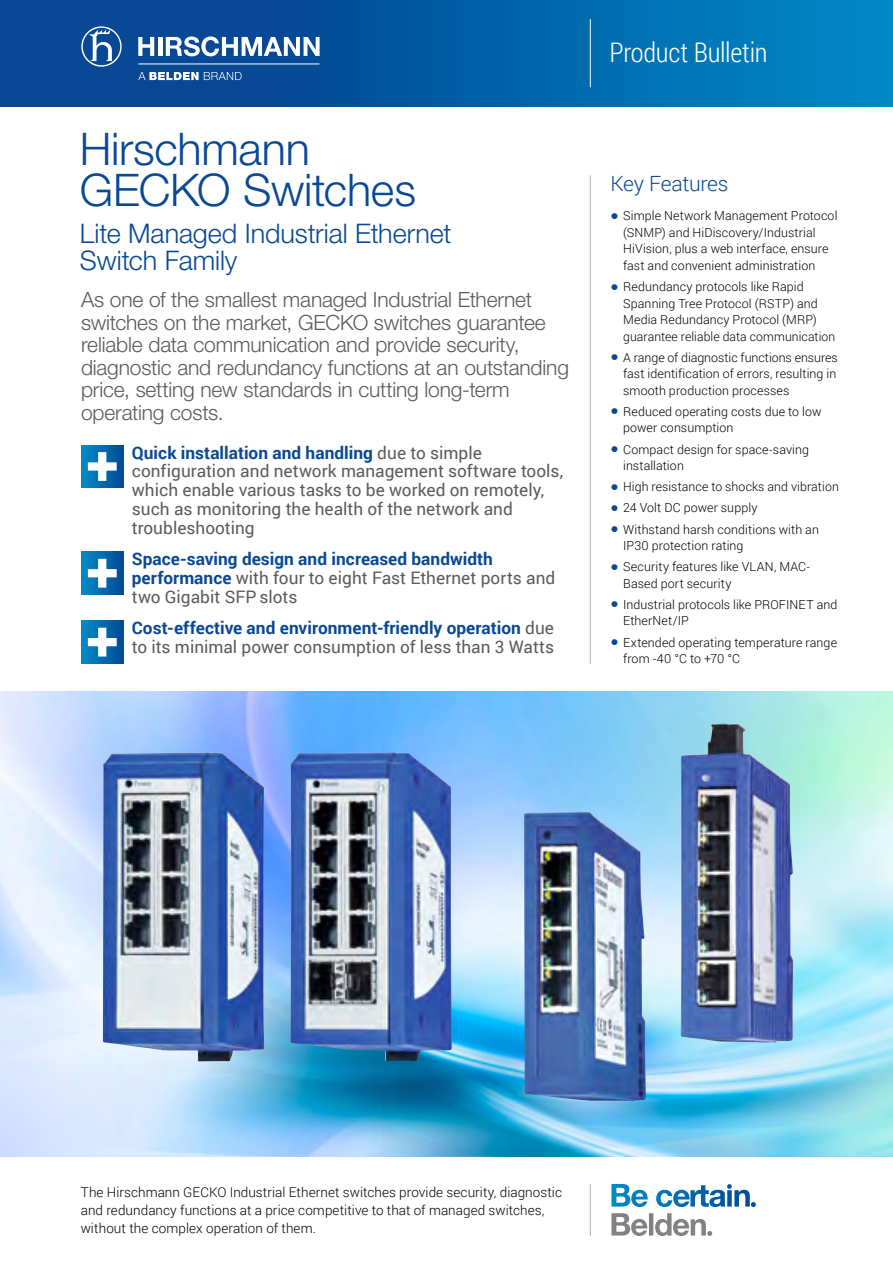
<style>
.page{position:relative;width:893px;height:1263px;background:#fff}
.page>*{position:absolute;margin:0;border:0;box-sizing:border-box;transform-origin:0 0}
.t1{font:300 45px/40.5px "Helvetica Neue LT Std";letter-spacing:-.005em;color:#094894}
.t2{font:300 27px/27px "Helvetica Neue LT Std";letter-spacing:-.005em;color:#094894}
.t3{font:300 27px "Roboto Condensed";letter-spacing:-.01em;color:#fff}
.t4{font:300 21px/22.5px "Helvetica Neue LT Std";letter-spacing:-.01em;color:#5b5b5a}
.t5{font:300 21px "Roboto";letter-spacing:-.01em;color:#094894}
.t6{font:17.25px/18.8px "Roboto";color:#5b5b5a}
.t7{font:300 13.5px/18px "Roboto";letter-spacing:.005em;color:#000}
.t8{font:300 12.45px/16.5px "Roboto";letter-spacing:.005em;color:#000}
.s1{font-weight:700;color:#094894}
.s2{font-family:"Helvetica Neue LT Std";font-weight:500;font-size:16.5px;color:#094894}
</style>
<div class="page">
<hr style="left:590px;top:1184px;width:1px;height:52px;background:#afb0b0">
<svg style="left:611px;top:1184px;width:145px;height:23px"></svg>
<svg style="left:611px;top:1213px;width:101px;height:23px"></svg>
<div style="left:0;top:0;width:893px;height:106px;background:linear-gradient(to right,#0a3a89,#0085c2)"></div>
<hr style="left:590px;top:19px;width:1px;height:68px;background:#fff">
<svg style="left:138px;top:72px;width:104px;height:8px"></svg>
<svg style="left:138px;top:37px;width:16px;height:19px"></svg>
<hr style="left:158px;top:37px;width:4px;height:19px;background:#fff">
<svg style="left:81px;top:26px;width:41px;height:41px;background:#4675ae"></svg>
<svg style="left:166px;top:36px;width:154px;height:20px"></svg>
<hr style="left:138px;top:64px;width:181px;height:1px;background:#fff">
<hr style="left:590px;top:175px;width:1px;height:489px;background:#afb0b0">
<div style="left:81px;top:445px;width:43px;height:43px;background:linear-gradient(to right,#008dc8,#014a94)"></div>
<svg style="left:86px;top:451px;width:32px;height:31px"></svg>
<div style="left:81px;top:552px;width:43px;height:42px;background:linear-gradient(to right,#008dc8,#014a94)"></div>
<svg style="left:86px;top:557px;width:32px;height:32px"></svg>
<div style="left:81px;top:621px;width:43px;height:42px;background:linear-gradient(to right,#008dc8,#014a94)"></div>
<svg style="left:86px;top:626px;width:32px;height:32px"></svg>
<img style="left:0;top:691px;width:893px;height:466px">
<img style="left:103px;top:752px;width:161px;height:309px">
<img style="left:290px;top:752px;width:162px;height:309px">
<img style="left:524px;top:811px;width:122px;height:290px">
<img style="left:681px;top:724px;width:112px;height:318px">
<h1 class="t1" style="left:80px;top:128px;width:338px">Hirschmann<br>GECKO Switches</h1>
<h2 class="t2" style="left:80px;top:219px;width:373px">Lite Managed Industrial Ethernet<br>Switch Family</h2>
<p class="t4" style="left:81px;top:288px;width:489px">As one of the smallest managed Industrial Ethernet switches on the market, GECKO switches guarantee reliable data communication and provide security, diagnostic and redundancy functions at an outstanding price, setting new standards in cutting long-term operating costs.</p>
<h3 class="t6" style="left:132px;top:442px;width:433px"><span class="s1">Quick installation and handling</span> due to simple configuration and network management software tools, which enable various tasks to be worked on remotely, such as monitoring the health of the network and troubleshooting</h3>
<h3 class="t6" style="left:132px;top:549px;width:425px"><span class="s1">Space-saving design and increased bandwidth performance</span> with four to eight Fast Ethernet ports and two Gigabit SFP slots</h3>
<h3 class="t6" style="left:132px;top:618px;width:424px"><span class="s1">Cost-effective and environment-friendly operation</span> due to its minimal power consumption of less than 3 Watts</h3>
<h2 class="t3" style="left:609px;top:34px;width:160px">Product Bulletin</h2>
<h3 class="t5" style="left:610px;top:169px;width:120px">Key Features</h3>
<p class="t8" style="left:623px;top:207px;width:216px;text-indent:-13px"><span class="s2">•</span> Simple Network Management Protocol (SNMP) and HiDiscovery/Industrial HiVision, plus a web interface, ensure fast and convenient administration</p>
<p class="t8" style="left:623px;top:278px;width:214px;text-indent:-13px"><span class="s2">•</span> Redundancy protocols like Rapid Spanning Tree Protocol (RSTP) and Media Redundancy Protocol (MRP) guarantee reliable data communication</p>
<p class="t8" style="left:623px;top:349px;width:216px;text-indent:-13px"><span class="s2">•</span> A range of diagnostic functions ensures fast identification of errors, resulting in smooth production processes</p>
<p class="t8" style="left:623px;top:403px;width:200px;text-indent:-13px"><span class="s2">•</span> Reduced operating costs due to low power consumption</p>
<p class="t8" style="left:623px;top:440px;width:187px;text-indent:-13px"><span class="s2">•</span> Compact design for space-saving installation</p>
<p class="t8" style="left:610px;top:478px;width:230px"><span class="s2">•</span> High resistance to shocks and vibration</p>
<p class="t8" style="left:610px;top:499px;width:149px"><span class="s2">•</span> 24 Volt DC power supply</p>
<p class="t8" style="left:623px;top:520px;width:197px;text-indent:-13px"><span class="s2">•</span> Withstand harsh conditions with an<br>IP30 protection rating</p>
<p class="t8" style="left:623px;top:558px;width:188px;text-indent:-13px"><span class="s2">•</span> Security features like VLAN, MAC-<br>Based port security</p>
<p class="t8" style="left:623px;top:596px;width:216px;text-indent:-13px"><span class="s2">•</span> Industrial protocols like PROFINET and<br>EtherNet/IP</p>
<p class="t8" style="left:623px;top:634px;width:215px;text-indent:-13px"><span class="s2">•</span> Extended operating temperature range from -40 °C to +70 °C</p>
<p class="t7" style="left:81px;top:1183px;width:483px">The Hirschmann GECKO Industrial Ethernet switches provide security, diagnostic and redundancy functions at a price competitive to that of managed switches, without the complex operation of them.</p>
</div>
